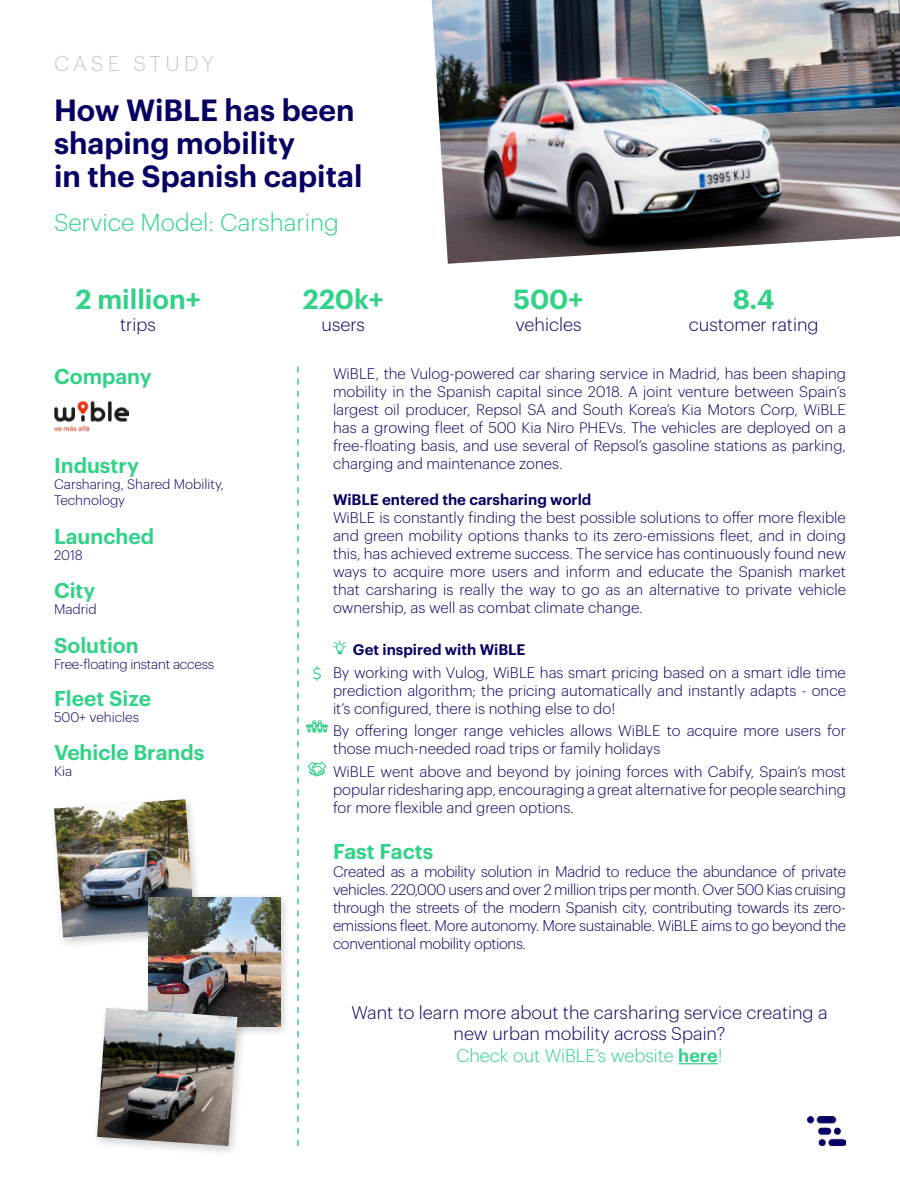
<style>
.page{position:relative;width:900px;height:1200px;background:#fff}
.page>*{position:absolute;margin:0;border:0;box-sizing:border-box;transform-origin:0 0}
.t1{font:600 30px/33px "Graphik";color:#060063}
.t2{font:600 27px "Graphik";color:#31d287}
.t3{font:300 24px "Graphik";color:#31d287}
.t4{font:600 21px "Graphik";color:#31d287}
.t5{font:300 21px "Graphik";letter-spacing:.19em;color:#c7c8c8}
.t6{font:300 18px/21.6px "Graphik";color:#060063;text-align:center}
.t7{font:300 15px/18px "Graphik";color:#060063;text-align:justify}
.t8{font:600 15px "Graphik";color:#060063}
.t9{font:300 13.5px/16.2px "Graphik";color:#060063}
.t10{font:300 13.5px "Graphik";letter-spacing:-.02em;color:#060063}
.s1{color:#30d187}
.s2{font-weight:600;color:#30d187}
</style>
<div class="page">
<img style="left:432px;top:0;width:468px;height:264px">
<svg style="left:297px;top:367px;width:2px;height:779px"></svg>
<div style="left:48px;top:795px;width:157px;height:155px;background:#000;opacity:.2"></div>
<img style="left:54px;top:799px;width:140px;height:138px">
<div style="left:142px;top:892px;width:149px;height:146px;background:#000;opacity:.2"></div>
<img style="left:149px;top:897px;width:131px;height:129px">
<div style="left:91px;top:1004px;width:157px;height:154px;background:#000;opacity:.2"></div>
<img style="left:97px;top:1008px;width:140px;height:138px">
<hr style="left:678px;top:1063px;width:40px;height:1px;background:#30d187">
<svg style="left:333px;top:640px;width:14px;height:15px"></svg>
<img style="left:807px;top:1116px;width:39px;height:30px">
<img style="left:54px;top:400px;width:74px;height:32px">
<svg style="left:306px;top:720px;width:23px;height:13px"></svg>
<svg style="left:307px;top:762px;width:20px;height:15px"></svg>
<svg style="left:313px;top:666px;width:8px;height:15px"></svg>
<h3 class="t5" style="left:54px;top:48px;width:161px">CASE STUDY</h3>
<h1 class="t1" style="left:54px;top:91px;width:310px">How WiBLE has been shaping mobility<br>in the Spanish capital</h1>
<h3 class="t3" style="left:54px;top:205px;width:286px">Service Model: Carsharing</h3>
<h2 class="t2" style="left:75px;top:279px;width:127px">2 million+</h2>
<p class="t6" style="left:120px;top:312px;width:37px">trips</p>
<h3 class="t4" style="left:54px;top:360px;width:99px">Company</h3>
<h3 class="t4" style="left:54px;top:449px;width:87px">Industry</h3>
<p class="t9" style="left:54px;top:475px;width:172px">Carsharing, Shared Mobility,<br>Technology</p>
<h3 class="t4" style="left:54px;top:520px;width:102px">Launched</h3>
<p class="t9" style="left:54px;top:546px;width:30px">2018</p>
<h3 class="t4" style="left:54px;top:575px;width:43px">City</h3>
<p class="t9" style="left:54px;top:600px;width:44px">Madrid</p>
<h3 class="t4" style="left:54px;top:629px;width:86px">Solution</h3>
<p class="t10" style="left:54px;top:654px;width:161px">Free-floating instant access</p>
<h3 class="t4" style="left:54px;top:682px;width:99px">Fleet Size</h3>
<p class="t9" style="left:54px;top:708px;width:86px">500+ vehicles</p>
<h3 class="t4" style="left:54px;top:737px;width:152px">Vehicle Brands</h3>
<p class="t9" style="left:54px;top:762px;width:20px">Kia</p>
<h2 class="t2" style="left:303px;top:279px;width:82px">220k+</h2>
<p class="t6" style="left:322px;top:312px;width:45px">users</p>
<h2 class="t2" style="left:733px;top:279px;width:43px">8.4</h2>
<p class="t6" style="left:689px;top:312px;width:131px">customer rating</p>
<p class="t7" style="left:333px;top:363px;width:515px">WiBLE, the Vulog-powered car sharing service in Madrid, has been shaping mobility in the Spanish capital since 2018. A joint venture between Spain’s largest oil producer, Repsol SA and South Korea’s Kia Motors Corp, WiBLE has a growing fleet of 500 Kia Niro PHEVs. The vehicles are deployed on a free-floating basis, and use several of Repsol’s gasoline stations as parking, charging and maintenance zones.</p>
<p class="t8" style="left:333px;top:488px;width:260px">WiBLE entered the carsharing world</p>
<p class="t7" style="left:333px;top:507px;width:515px">WiBLE is constantly finding the best possible solutions to offer more flexible and green mobility options thanks to its zero-emissions fleet, and in doing this, has achieved extreme success. The service has continuously found new ways to acquire more users and inform and educate the Spanish market that carsharing is really the way to go as an alternative to private vehicle ownership, as well as combat climate change.</p>
<h2 class="t2" style="left:514px;top:279px;width:71px">500+</h2>
<p class="t6" style="left:516px;top:312px;width:67px">vehicles</p>
<p class="t8" style="left:353px;top:638px;width:174px">Get inspired with WiBLE</p>
<p class="t7" style="left:333px;top:662px;width:514px">By working with Vulog, WiBLE has smart pricing based on a smart idle time prediction algorithm; the pricing automatically and instantly adapts - once it’s configured, there is nothing else to do!</p>
<p class="t7" style="left:333px;top:721px;width:514px">By offering longer range vehicles allows WiBLE to acquire more users for those much-needed road trips or family holidays</p>
<p class="t7" style="left:333px;top:761px;width:515px">WiBLE went above and beyond by joining forces with Cabify, Spain’s most popular ridesharing app, encouraging a great alternative for people searching for more flexible and green options.</p>
<h3 class="t4" style="left:333px;top:835px;width:102px">Fast Facts</h3>
<p class="t7" style="left:333px;top:861px;width:515px">Created as a mobility solution in Madrid to reduce the abundance of private vehicles. 220,000 users and over 2 million trips per month. Over 500 Kias cruising through the streets of the modern Spanish city, contributing towards its zero&shy;emissions fleet. More autonomy. More sustainable. WiBLE aims to go beyond the conventional mobility options.</p>
<p class="t6" style="left:351px;top:1000px;width:478px">Want to learn more about the carsharing service creating a new urban mobility across Spain?<br><span class="s1">Check out WiBLE’s website</span> <span class="s2">here</span><span class="s1">!</span></p>
</div>
